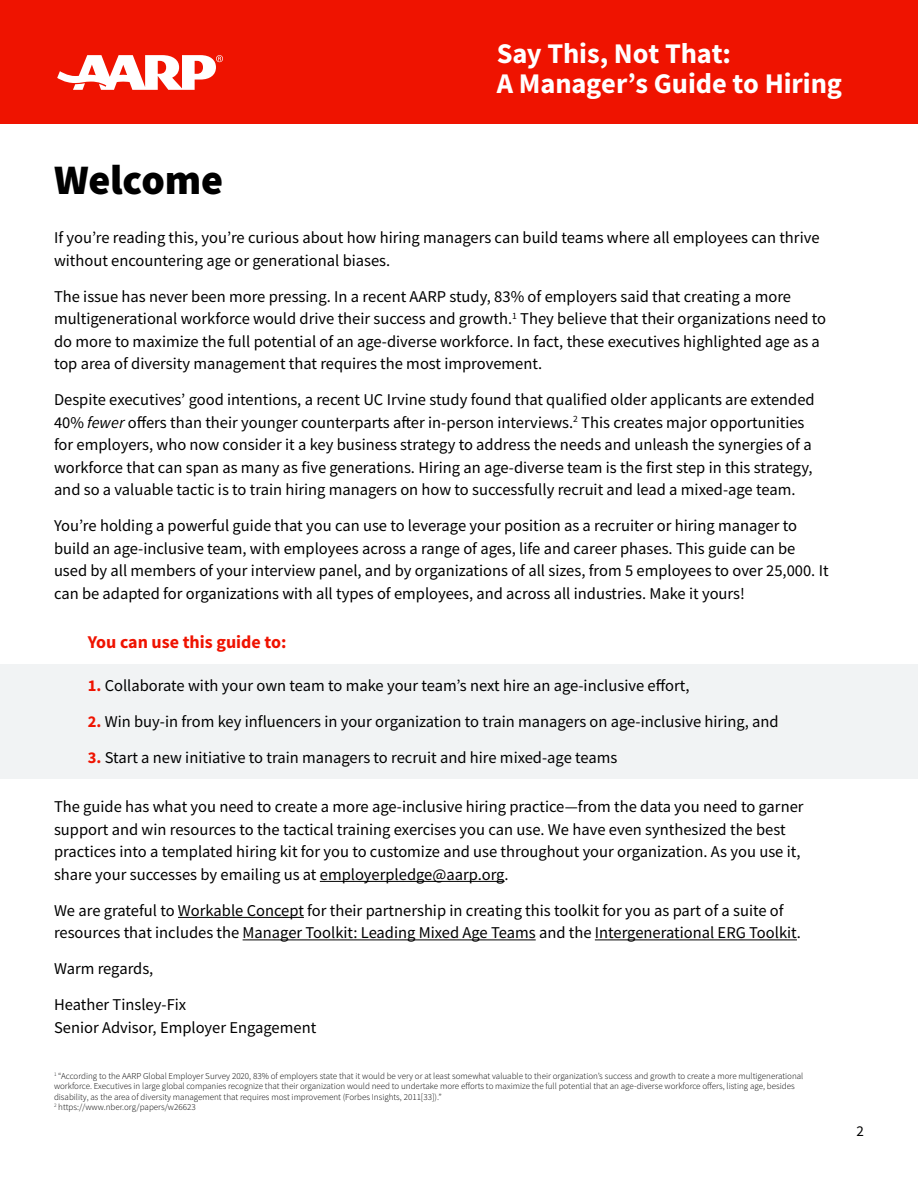
<style>
.page{position:relative;width:918px;height:1188px;background:#fff}
.page>*{position:absolute;margin:0;border:0;box-sizing:border-box;transform-origin:0 0}
.t1{font:900 42px "Source Sans Pro";letter-spacing:-.005em;color:#000}
.t2{font:700 28.5px/30px "Source Sans Pro";letter-spacing:-.005em;color:#fff}
.t3{font:700 18px "Source Sans Pro";color:#ef1300}
.t4{font:16.5px/22.5px "Source Sans Pro";color:#000}
.t5{font:15px "Source Sans Pro";color:#000}
.t6{font:300 9px/10.5px "Source Sans Pro";color:#000}
.s1{font-style:italic}
.s2{font-weight:700;color:#ef1300}
</style>
<div class="page">
<div style="left:0;top:664px;width:918px;height:115px;background:#f1f3f4"></div>
<div style="left:0;top:0;width:918px;height:123px;background:#ef1300"></div>
<svg style="left:57px;top:55px;width:166px;height:35px"></svg>
<hr style="left:320px;top:881px;width:185px;height:1px;background:#000">
<hr style="left:178px;top:917px;width:126px;height:1px;background:#000">
<hr style="left:243px;top:939px;width:293px;height:1px;background:#000">
<hr style="left:595px;top:939px;width:202px;height:1px;background:#000">
<h2 class="t2" style="left:497px;top:38px;width:347px">Say This, Not That:<br>A Manager’s Guide to Hiring</h2>
<h1 class="t1" style="left:54px;top:150px;width:171px">Welcome</h1>
<p class="t4" style="left:54px;top:226px;width:767px">If you’re reading this, you’re curious about how hiring managers can build teams where all employees can thrive without encountering age or generational biases.</p>
<p class="t4" style="left:54px;top:285px;width:774px">The issue has never been more pressing. In a recent AARP study, 83% of employers said that creating a more multigenerational workforce would drive their success and growth.<sup>1</sup> They believe that their organizations need to do more to maximize the full potential of an age-diverse workforce. In fact, these executives highlighted age as a top area of diversity management that requires the most improvement.</p>
<p class="t4" style="left:54px;top:388px;width:762px">Despite executives’ good intentions, a recent UC Irvine study found that qualified older applicants are extended 40% <span class="s1">fewer</span> offers than their younger counterparts after in-person interviews.<sup>2</sup> This creates major opportunities for employers, who now consider it a key business strategy to address the needs and unleash the synergies of a workforce that can span as many as five generations. Hiring an age-diverse team is the first step in this strategy, and so a valuable tactic is to train hiring managers on how to successfully recruit and lead a mixed-age team.</p>
<p class="t4" style="left:54px;top:514px;width:776px">You’re holding a powerful guide that you can use to leverage your position as a recruiter or hiring manager to build an age-inclusive team, with employees across a range of ages, life and career phases. This guide can be used by all members of your interview panel, and by organizations of all sizes, from 5 employees to over 25,000. It can be adapted for organizations with all types of employees, and across all industries. Make it yours!</p>
<p class="t3" style="left:88px;top:630px;width:200px">You can use this guide to:</p>
<p class="t4" style="left:88px;top:674px;width:603px"><span class="s2">1.</span> Collaborate with your own team to make your team’s next hire an age-inclusive effort,</p>
<p class="t4" style="left:88px;top:710px;width:692px"><span class="s2">2.</span> Win buy-in from key influencers in your organization to train managers on age-inclusive hiring, and</p>
<p class="t4" style="left:88px;top:746px;width:531px"><span class="s2">3.</span> Start a new initiative to train managers to recruit and hire mixed-age teams</p>
<p class="t4" style="left:54px;top:795px;width:751px">The guide has what you need to create a more age-inclusive hiring practice—from the data you need to garner support and win resources to the tactical training exercises you can use. We have even synthesized the best practices into a templated hiring kit for you to customize and use throughout your organization. As you use it, share your successes by emailing us at employerpledge@aarp.org.</p>
<p class="t4" style="left:54px;top:899px;width:749px">We are grateful to Workable Concept for their partnership in creating this toolkit for you as part of a suite of resources that includes the Manager Toolkit: Leading Mixed Age Teams and the Intergenerational ERG Toolkit.</p>
<p class="t4" style="left:54px;top:951px;width:134px;line-height:36px">Warm regards,<br>Heather Tinsley-Fix</p>
<p class="t4" style="left:54px;top:1016px;width:264px">Senior Advisor, Employer Engagement</p>
<p class="t6" style="left:54px;top:1071px;width:751px"><sup>1</sup> “According to the AARP Global Employer Survey 2020, 83% of employers state that it would be very or at least somewhat valuable to their organization’s success and growth to create a more multigenerational workforce. Executives in large global companies recognize that their organization would need to undertake more efforts to maximize the full potential that an age-diverse workforce offers, listing age, besides disability, as the area of diversity management that requires most improvement (Forbes Insights, 2011[33]).”<br><sup>2</sup> https://www.nber.org/papers/w26623</p>
<p class="t5" style="left:857px;top:1122px;width:9px">2</p>
</div>
